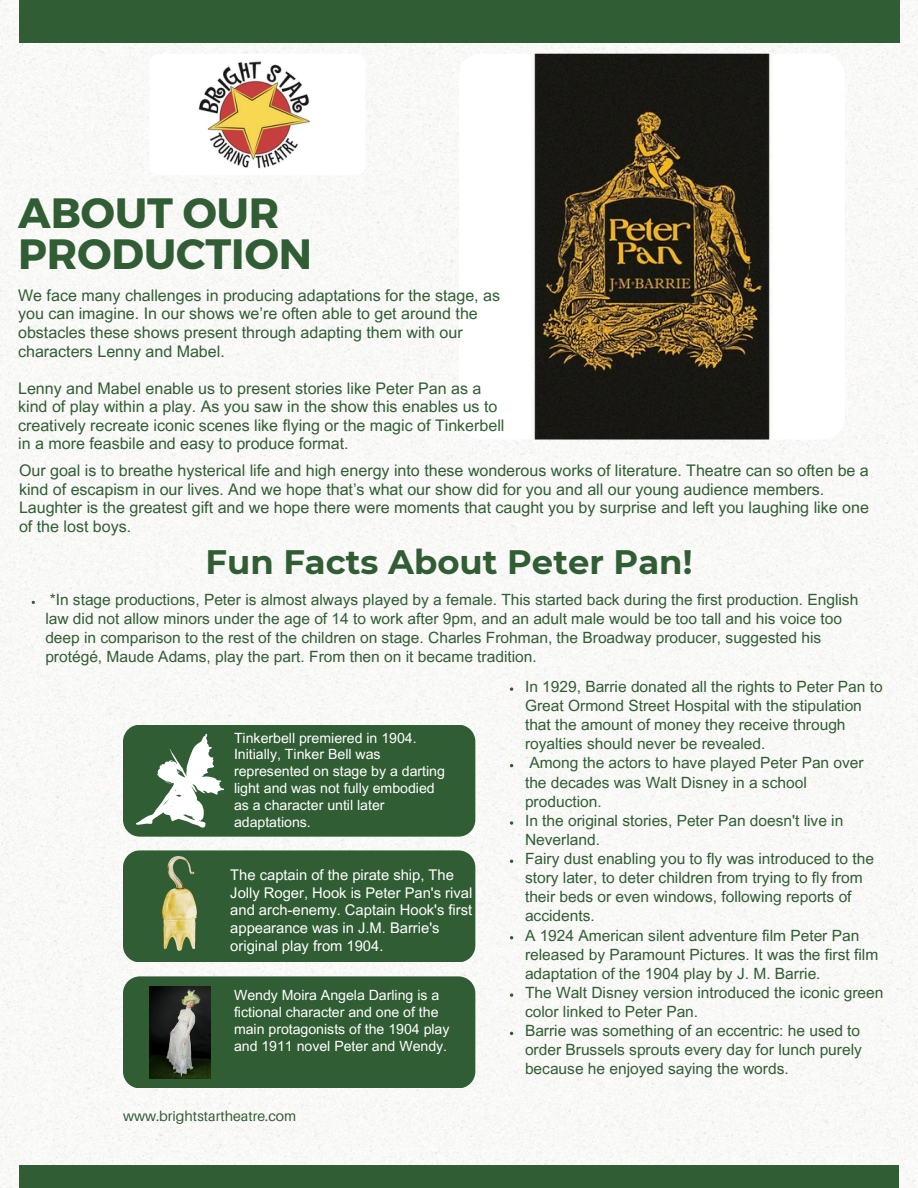
<style>
.page{position:relative;width:918px;height:1188px;background:#fff}
.page>*{position:absolute;margin:0;border:0;box-sizing:border-box;transform-origin:0 0}
.t1{font:700 42.3px/41.2px "Montserrat";color:#315d34}
.t2{font:700 33.9px "Montserrat";color:#315d34}
.t3{font:16.05px/18.6px "Arial MT Pro";color:#315d34}
.t4{font:15.45px/19.2px "Arial MT Pro";color:#315d34}
.t5{font:14.7px/17.7px "Arial MT Pro";color:#fff}
.t6{font:14.1px/17px "Arial MT Pro";color:#fff}
.t7{font:14.1px "Aileron";color:#315d34}
</style>
<div class="page">
<img style="left:0;top:0;width:918px;height:1188px">
<img style="left:459px;top:54px;width:386px;height:385px;border-radius:22px">
<img style="left:149px;top:54px;width:216px;height:121px;border-radius:10px">
<div style="left:123px;top:725px;width:352px;height:112px;background:#315d34;border-radius:17px"></div>
<div style="left:123px;top:850px;width:352px;height:112px;background:#315d34;border-radius:17px"></div>
<div style="left:123px;top:976px;width:352px;height:112px;background:#315d34;border-radius:17px"></div>
<div style="left:19px;top:0;width:880px;height:43px;background:#315d34"></div>
<div style="left:19px;top:1165px;width:880px;height:23px;background:#315d34"></div>
<svg style="left:136px;top:734px;width:88px;height:94px"></svg>
<img style="left:163px;top:857px;width:34px;height:93px">
<img style="left:149px;top:987px;width:61px;height:92px">
<svg style="left:510px;top:687px;width:3px;height:4px"></svg>
<svg style="left:510px;top:821px;width:3px;height:4px"></svg>
<svg style="left:510px;top:993px;width:3px;height:4px"></svg>
<p class="t1" style="left:18px;top:190px;width:295px">ABOUT OUR<br>PRODUCTION</p>
<p class="t3" style="left:18px;top:288px;width:483px">We face many challenges in producing adaptations for the stage, as you can imagine. In our shows we’re often able to get around the obstacles these shows present through adapting them with our characters Lenny and Mabel.</p>
<p class="t3" style="left:18px;top:381px;width:488px">Lenny and Mabel enable us to present stories like Peter Pan as a kind of play within a play. As you saw in the show this enables us to creatively recreate iconic scenes like flying or the magic of Tinkerbell in a more feasbile and easy to produce format.</p>
<p class="t3" style="left:19px;top:463px;width:851px">Our goal is to breathe hysterical life and high energy into these wonderous works of literature. Theatre can so often be a kind of escapism in our lives. And we hope that’s what our show did for you and all our young audience members.<br>Laughter is the greatest gift and we hope there were moments that caught you by surprise and left you laughing like one of the lost boys.</p>
<h3 class="t2" style="left:205px;top:541px;width:488px">Fun Facts About Peter Pan!</h3>
<p class="t4" style="left:45px;top:592px;width:814px">*In stage productions, Peter is almost always played by a female. This started back during the first production. English law did not allow minors under the age of 14 to work after 9pm, and an adult male would be too tall and his voice too deep in comparison to the rest of the children on stage. Charles Frohman, the Broadway producer, suggested his protégé, Maude Adams, play the part. From then on it became tradition.</p>
<h2 class="t6" style="left:234px;top:731px;width:212px">Tinkerbell premiered in 1904.<br>Initially, Tinker Bell was represented on stage by a darting light and was not fully embodied as a character until later adaptations.</h2>
<p class="t5" style="left:230px;top:868px;width:244px">The captain of the pirate ship, The Jolly Roger, Hook is Peter Pan's rival and arch-enemy. Captain Hook's first appearance was in J.M. Barrie's original play from 1904.</p>
<p class="t6" style="left:234px;top:989px;width:217px">Wendy Moira Angela Darling is a fictional character and one of the main protagonists of the 1904 play and 1911 novel Peter and Wendy.</p>
<h3 class="t7" style="left:123px;top:1108px;width:175px">www.brightstartheatre.com</h3>
<p class="t4" style="left:525px;top:679px;width:359px">In 1929, Barrie donated all the rights to Peter Pan to Great Ormond Street Hospital with the stipulation that the amount of money they receive through royalties should never be revealed.</p>
<p class="t4" style="left:525px;top:755px;width:340px">Among the actors to have played Peter Pan over the decades was Walt Disney in a school production.</p>
<p class="t4" style="left:525px;top:813px;width:320px">In the original stories, Peter Pan doesn't live in<br>Neverland.</p>
<p class="t4" style="left:525px;top:851px;width:351px">Fairy dust enabling you to fly was introduced to the story later, to deter children from trying to fly from their beds or even windows, following reports of accidents.</p>
<h3 class="t4" style="left:525px;top:927px;width:355px">A 1924 American silent adventure film Peter Pan released by Paramount Pictures. It was the first film adaptation of the 1904 play by J. M. Barrie.</h3>
<p class="t4" style="left:525px;top:985px;width:360px">The Walt Disney version introduced the iconic green color linked to Peter Pan.</p>
<p class="t4" style="left:525px;top:1023px;width:338px;text-align:justify">Barrie was something of an eccentric: he used to order Brussels sprouts every day for lunch purely because he enjoyed saying the words.</p>
</div>
